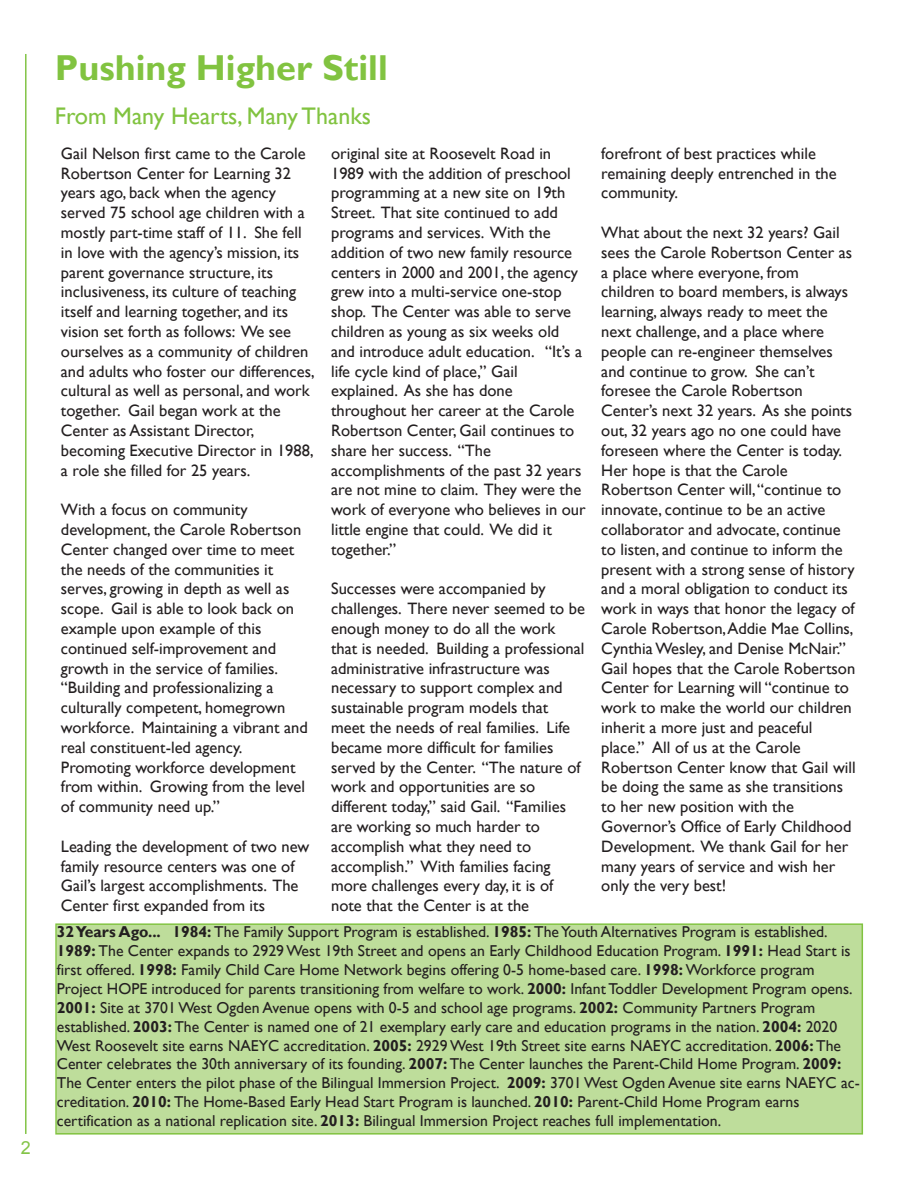
<style>
.page{position:relative;width:918px;height:1188px;background:#fff}
.page>*{position:absolute;margin:0;border:0;box-sizing:border-box;transform-origin:0 0}
.t1{font:700 36px "Gill Sans";color:#81c340}
.t2{font:24px "Gill Sans";color:#81c340}
.t3{font:18px "Arial";color:#83c447}
.t4{font:16.5px/19.8px "Gill Sans";color:#231f20}
.t5{font:15.75px/18.9px "Gill Sans";color:#231f20}
.s1{font-weight:700}
</style>
<div class="page">
<hr style="left:25px;top:54px;width:2px;height:1080px;background:#83c447">
<div style="left:57px;top:925px;width:805px;height:208px;background:#bedd9b"></div>
<div style="left:55px;top:923px;width:808px;height:212px;border:2px solid #81c340"></div>
<p class="t3" style="left:21px;top:1138px;width:12px">2</p>
<h1 class="t1" style="left:55px;top:47px;width:335px">Pushing Higher Still</h1>
<h2 class="t2" style="left:55px;top:101px;width:318px">From Many Hearts, Many Thanks</h2>
<p class="t4" style="left:61px;top:143px;width:255px">Gail Nelson first came to the Carole Robertson Center for Learning 32 years ago, back when the agency served 75 school age children with a mostly part-time staff of 11. She fell in love with the agency’s mission, its parent governance structure, its inclusiveness, its culture of teaching itself and learning together, and its vision set forth as follows: We see ourselves as a community of children and adults who foster our differences, cultural as well as personal, and work together. Gail began work at the Center as Assistant Director, becoming Executive Director in 1988, a role she filled for 25 years.</p>
<p class="t4" style="left:61px;top:500px;width:248px">With a focus on community development, the Carole Robertson<br>Center changed over time to meet the needs of the communities it serves, growing in depth as well as scope. Gail is able to look back on example upon example of this continued self-improvement and growth in the service of families. “Building and professionalizing a culturally competent, homegrown workforce. Maintaining a vibrant and real constituent-led agency.<br>Promoting workforce development from within. Growing from the level of community need up.”</p>
<p class="t4" style="left:61px;top:836px;width:250px">Leading the development of two new family resource centers was one of Gail’s largest accomplishments. The Center first expanded from its</p>
<p class="t4" style="left:331px;top:143px;width:256px">original site at Roosevelt Road in<br>1989 with the addition of preschool programming at a new site on 19th<br>Street. That site continued to add programs and services. With the addition of two new family resource centers in 2000 and 2001, the agency grew into a multi-service one-stop shop. The Center was able to serve children as young as six weeks old and introduce adult education. “It’s a life cycle kind of place,” Gail explained. As she has done throughout her career at the Carole<br>Robertson Center, Gail continues to share her success. “The accomplishments of the past 32 years are not mine to claim. They were the work of everyone who believes in our little engine that could. We did it together.”</p>
<p class="t4" style="left:331px;top:579px;width:256px">Successes were accompanied by challenges. There never seemed to be enough money to do all the work that is needed. Building a professional administrative infrastructure was necessary to support complex and sustainable program models that meet the needs of real families. Life became more difficult for families served by the Center. “The nature of work and opportunities are so different today,” said Gail. “Families are working so much harder to accomplish what they need to accomplish.” With families facing more challenges every day, it is of note that the Center is at the</p>
<p class="t4" style="left:601px;top:143px;width:237px">forefront of best practices while remaining deeply entrenched in the community.</p>
<p class="t4" style="left:601px;top:222px;width:256px">What about the next 32 years? Gail sees the Carole Robertson Center as a place where everyone, from children to board members, is always learning, always ready to meet the next challenge, and a place where people can re-engineer themselves and continue to grow. She can’t foresee the Carole Robertson Center’s next 32 years. As she points out, 32 years ago no one could have foreseen where the Center is today.<br>Her hope is that the Carole Robertson Center will,“continue to innovate, continue to be an active collaborator and advocate, continue to listen, and continue to inform the present with a strong sense of history and a moral obligation to conduct its work in ways that honor the legacy of Carole Robertson,Addie Mae Collins, CynthiaWesley, and Denise McNair.” Gail hopes that the Carole Robertson Center for Learning will “continue to work to make the world our children inherit a more just and peaceful place.” All of us at the Carole Robertson Center know that Gail will be doing the same as she transitions to her new position with the Governor’s Office of Early Childhood Development. We thank Gail for her many years of service and wish her only the very best!</p>
<p class="t5" style="left:57px;top:922px;width:805px"><span class="s1">32Years Ago... 1984:</span> The Family Support Program is established. <span class="s1">1985:</span> TheYouth Alternatives Program is established.<br><span class="s1">1989:</span> The Center expands to 2929West 19th Street and opens an Early Childhood Education Program. <span class="s1">1991:</span> Head Start is first offered. <span class="s1">1998:</span> Family Child Care Home Network begins offering 0-5 home-based care. <span class="s1">1998:</span> Workforce program Project HOPE introduced for parents transitioning from welfare to work. <span class="s1">2000:</span> Infant Toddler Development Program opens.<br><span class="s1">2001:</span> Site at 3701West Ogden Avenue opens with 0-5 and school age programs. <span class="s1">2002:</span> Community Partners Program established. <span class="s1">2003:</span> The Center is named one of 21 exemplary early care and education programs in the nation. <span class="s1">2004:</span> 2020<br>West Roosevelt site earns NAEYC accreditation. <span class="s1">2005:</span> 2929West 19th Street site earns NAEYC accreditation. <span class="s1">2006:</span> The Center celebrates the 30th anniversary of its founding. <span class="s1">2007:</span> The Center launches the Parent-Child Home Program. <span class="s1">2009:<br></span>The Center enters the pilot phase of the Bilingual Immersion Project. <span class="s1">2009:</span> 3701West Ogden Avenue site earns NAEYC ac&shy;creditation. <span class="s1">2010:</span> The Home-Based Early Head Start Program is launched. <span class="s1">2010:</span> Parent-Child Home Program earns certification as a national replication site. <span class="s1">2013:</span> Bilingual Immersion Project reaches full implementation.</p>
</div>
